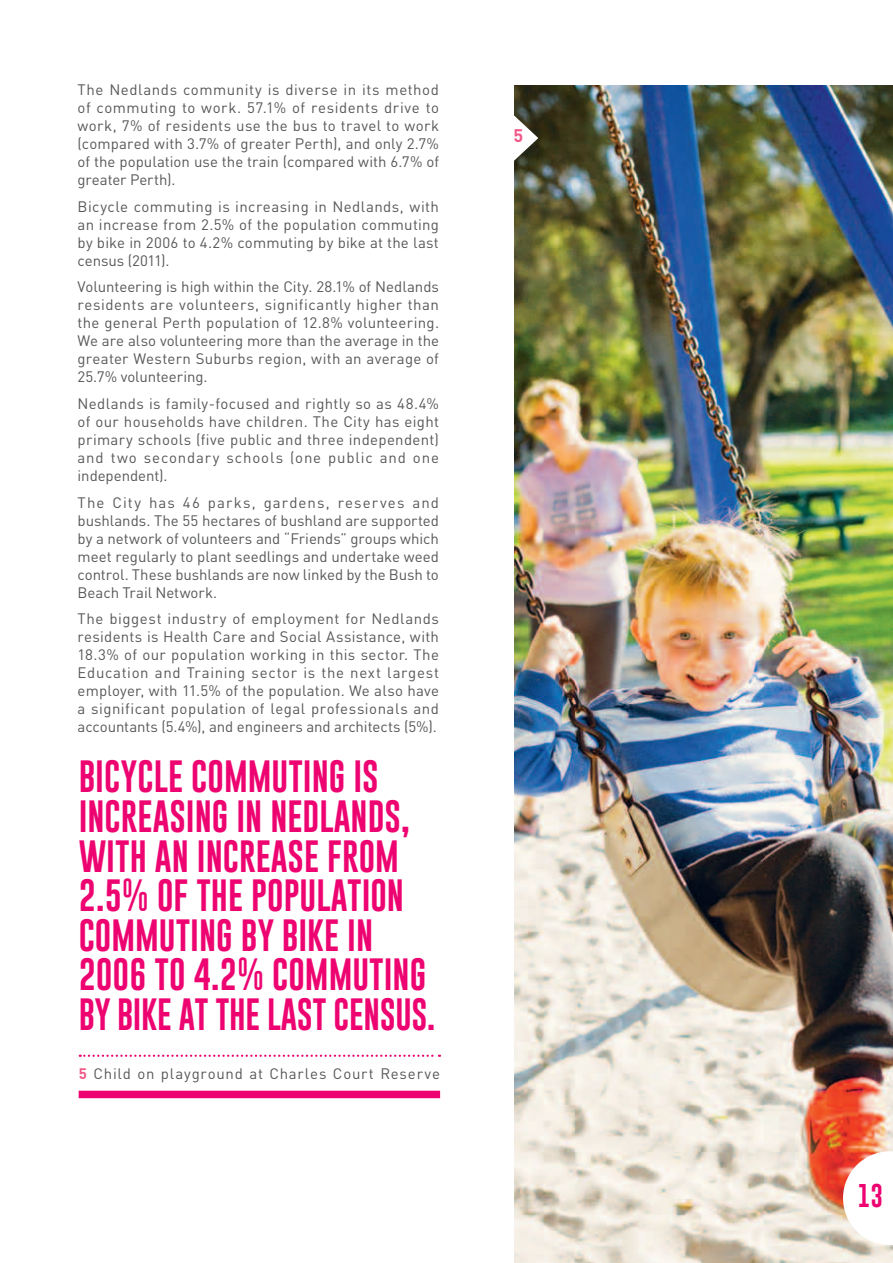
<style>
.page{position:relative;width:893px;height:1263px;background:#fff}
.page>*{position:absolute;margin:0;border:0;box-sizing:border-box;transform-origin:0 0}
.t1{font:33px/39.6px "Gobold";color:#ed0471}
.t2{font:33px "Gobold";color:#ed0471;scale:.96 1}
.t3{font:24px "Gobold";color:#ed0471}
.t4{font:700 18px "DIN";color:#f05987}
.t5{font:15px/18px "DIN";letter-spacing:.005em;color:#57585a;text-align:justify}
.t6{font:15px "DIN";letter-spacing:.05em;color:#57585a}
.s1{font-weight:700;color:#f05987}
</style>
<div class="page">
<img style="left:514px;top:85px;width:379px;height:1178px">
<svg style="left:843px;top:1151px;width:50px;height:94px"></svg>
<svg style="left:80px;top:1054px;width:360px;height:3px"></svg>
<div style="left:79px;top:1091px;width:361px;height:7px;background:#ed0471"></div>
<svg style="left:514px;top:114px;width:24px;height:48px"></svg>
<p class="t5" style="left:78px;top:81px;width:363px">The Nedlands community is diverse in its method of commuting to work. 57.1% of residents drive to work, 7% of residents use the bus to travel to work (compared with 3.7% of greater Perth), and only 2.7% of the population use the train (compared with 6.7% of greater Perth).</p>
<p class="t5" style="left:78px;top:198px;width:363px">Bicycle commuting is increasing in Nedlands, with an increase from 2.5% of the population commuting by bike in 2006 to 4.2% commuting by bike at the last census (2011).</p>
<p class="t5" style="left:78px;top:278px;width:363px">Volunteering is high within the City. 28.1% of Nedlands residents are volunteers, significantly higher than the general Perth population of 12.8% volunteering.<br>We are also volunteering more than the average in the greater Western Suburbs region, with an average of 25.7% volunteering.</p>
<p class="t5" style="left:78px;top:395px;width:363px">Nedlands is family-focused and rightly so as 48.4% of our households have children. The City has eight primary schools (five public and three independent) and two secondary schools (one public and one independent).</p>
<p class="t5" style="left:78px;top:493px;width:363px">The City has 46 parks, gardens, reserves and bushlands. The 55 hectares of bushland are supported by a network of volunteers and “Friends” groups which meet regularly to plant seedlings and undertake weed control. These bushlands are now linked by the Bush to Beach Trail Network.</p>
<p class="t5" style="left:78px;top:610px;width:363px">The biggest industry of employment for Nedlands residents is Health Care and Social Assistance, with 18.3% of our population working in this sector. The Education and Training sector is the next largest employer, with 11.5% of the population. We also have a significant population of legal professionals and accountants (5.4%), and engineers and architects (5%).</p>
<h1 class="t1" style="left:79px;top:757px;width:32px">BICYCLE</h1>
<h1 class="t1" style="left:191px;top:757px;width:95px">COMMUTIN</h1>
<h1 class="t1" style="left:329px;top:757px;width:37px">G IS</h1>
<h1 class="t1" style="left:79px;top:796px;width:74px">INCREASIN</h1>
<h1 class="t1" style="left:212px;top:796px;width:93px">G IN NEDLANDS</h1>
<h1 class="t1" style="left:401px;top:796px;width:11px">,</h1>
<h1 class="t1" style="left:79px;top:836px;width:194px">WITH AN INCREASE</h1>
<h1 class="t1" style="left:327px;top:836px;width:73px">FROM</h1>
<h1 class="t1" style="left:79px;top:876px;width:237px">2.5% OF THE POPULATION<br>COMMUTIN</h1>
<h1 class="t1" style="left:79px;top:915px;width:289px;text-align:right">G BY BIKEIN<br>2006 TO 4.2% COMMUTIN</h1>
<h1 class="t1" style="left:410px;top:955px;width:18px">G</h1>
<h1 class="t2" style="left:79px;top:993px;width:213px">BY BIKEAT THELAST</h1>
<h1 class="t2" style="left:334px;top:993px;width:17px">CENSUS</h1>
<h1 class="t2" style="left:427px;top:993px;width:11px">.</h1>
<p class="t6" style="left:79px;top:1065px;width:363px"><span class="s1">5</span> Child on playground at Charles Court Reserve</p>
<p class="t4" style="left:513px;top:124px;width:11px">5</p>
<h2 class="t3" style="left:858px;top:1180px;width:27px">13</h2>
</div>
